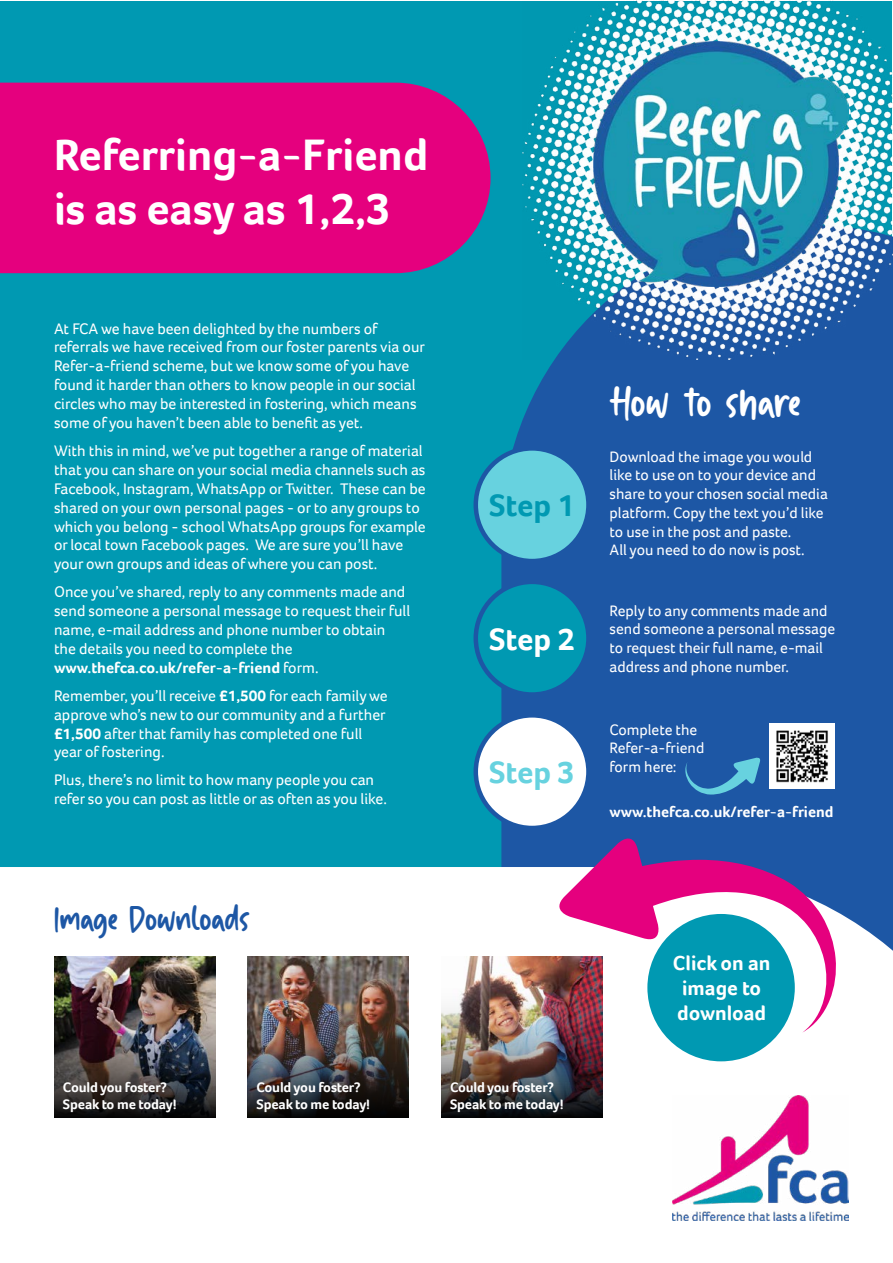
<style>
.page{position:relative;width:893px;height:1263px;background:#fff}
.page>*{position:absolute;margin:0;border:0;box-sizing:border-box;transform-origin:0 0}
.t1{font:48px "Twinkle Dream";color:#fff}
.t2{font:700 45.3px/54.3px "Foco";color:#fff}
.t3{font:38.4px "Twinkle Dream";color:#1d57a5}
.t4{font:700 31.8px "Foco";color:#0099b2}
.t5{font:700 31.8px "Foco";color:#fff}
.t6{font:700 31.8px "Foco";color:#67d2df}
.t7{font:700 20.85px/25px "Foco";color:#fff}
.t8{font:15.75px/18.9px "Foco";color:#fff}
.t9{font:15.6px/18.8px "Foco";color:#fff}
.t10{font:700 15.6px "Foco";color:#fff}
.t11{font:700 14.1px/17px "Foco";letter-spacing:-.01em;color:#fff}
.s1{font-weight:700}
</style>
<div class="page">
<div style="left:1px;top:1px;width:891px;height:1261px;background:#0099b2"></div>
<div style="left:501px;top:360px;width:392px;height:507px;background:#1d57a5"></div>
<img style="left:523px;top:0;width:370px;height:360px">
<img style="left:594px;top:41px;width:255px;height:245px">
<div style="left:0;top:83px;width:491px;height:190px;background:#e5007e"></div>
<div style="left:1px;top:867px;width:892px;height:395px;background:#fff"></div>
<div style="left:476px;top:448px;width:112px;height:113px;background:#67d2df;border-radius:50%"></div>
<div style="left:474px;top:446px;width:117px;height:117px;border:4px solid #1d57a5;border-radius:50%"></div>
<div style="left:476px;top:582px;width:112px;height:112px;background:#0099b2;border-radius:50%"></div>
<div style="left:474px;top:580px;width:117px;height:117px;border:4px solid #1d57a5;border-radius:50%"></div>
<div style="left:476px;top:715px;width:112px;height:113px;background:#fff;border-radius:50%"></div>
<div style="left:474px;top:713px;width:117px;height:117px;border:4px solid #1d57a5;border-radius:50%"></div>
<img style="left:54px;top:956px;width:161px;height:162px">
<img style="left:248px;top:956px;width:161px;height:162px">
<img style="left:441px;top:956px;width:161px;height:162px">
<div style="left:647px;top:914px;width:148px;height:147px;background:#0099b2;border-radius:50%"></div>
<svg style="left:550px;top:829px;width:287px;height:203px"></svg>
<img style="left:673px;top:1095px;width:176px;height:125px">
<img style="left:769px;top:723px;width:65px;height:65px">
<svg style="left:685px;top:756px;width:76px;height:39px;background:#327ab5"></svg>
<h2 class="t2" style="left:54px;top:127px;width:376px">Referring-a-Friend is as easy as 1,2,3</h2>
<p class="t8" style="left:54px;top:319px;width:372px">At FCA we have been delighted by the numbers of referrals we have received from our foster parents via our Refer-a-friend scheme, but we know some of you have found it harder than others to know people in our social circles who may be interested in fostering, which means some of you haven’t been able to benefit as yet.</p>
<p class="t8" style="left:54px;top:441px;width:373px">With this in mind, we’ve put together a range of material that you can share on your social media channels such as Facebook, Instagram, WhatsApp or Twitter. These can be shared on your own personal pages - or to any groups to which you belong - school WhatsApp groups for example or local town Facebook pages. We are sure you’ll have your own groups and ideas of where you can post.</p>
<p class="t8" style="left:54px;top:582px;width:358px">Once you’ve shared, reply to any comments made and send someone a personal message to request their full name, e-mail address and phone number to obtain the details you need to complete the <span class="s1">www.thefca.co.uk/refer-a-friend</span> form.</p>
<p class="t8" style="left:54px;top:686px;width:335px">Remember, you’ll receive <span class="s1">£1,500</span> for each family we approve who’s new to our community and a further <span class="s1">£1,500</span> after that family has completed one full year of fostering.</p>
<p class="t8" style="left:54px;top:770px;width:334px">Plus, there’s no limit to how many people you can refer so you can post as little or as often as you like.</p>
<h3 class="t3" style="left:54px;top:901px;width:198px">Image Downloads</h3>
<h3 class="t4" style="left:489px;top:484px;width:87px">Step 1</h3>
<h3 class="t5" style="left:489px;top:618px;width:87px">Step 2</h3>
<h3 class="t6" style="left:489px;top:751px;width:87px">Step 3</h3>
<p class="t11" style="left:63px;top:1078px;width:115px">Could you foster?<br>Speak to me today!</p>
<p class="t11" style="left:256px;top:1078px;width:115px">Could you foster?<br>Speak to me today!</p>
<p class="t11" style="left:450px;top:1078px;width:115px">Could you foster?<br>Speak to me today!</p>
<h1 class="t1" style="left:610px;top:381px;width:193px">How to share</h1>
<p class="t9" style="left:610px;top:447px;width:220px">Download the image you would like to use on to your device and share to your chosen social media platform. Copy the text you’d like to use in the post and paste.<br>All you need to do now is post.</p>
<p class="t9" style="left:610px;top:601px;width:227px">Reply to any comments made and send someone a personal message to request their full name, e-mail address and phone number.</p>
<p class="t9" style="left:610px;top:720px;width:96px">Complete the<br>Refer-a-friend form here:</p>
<p class="t10" style="left:610px;top:801px;width:226px">www.thefca.co.uk/refer-a-friend</p>
<h3 class="t7" style="left:673px;top:950px;width:99px">Click on an image to download</h3>
</div>
